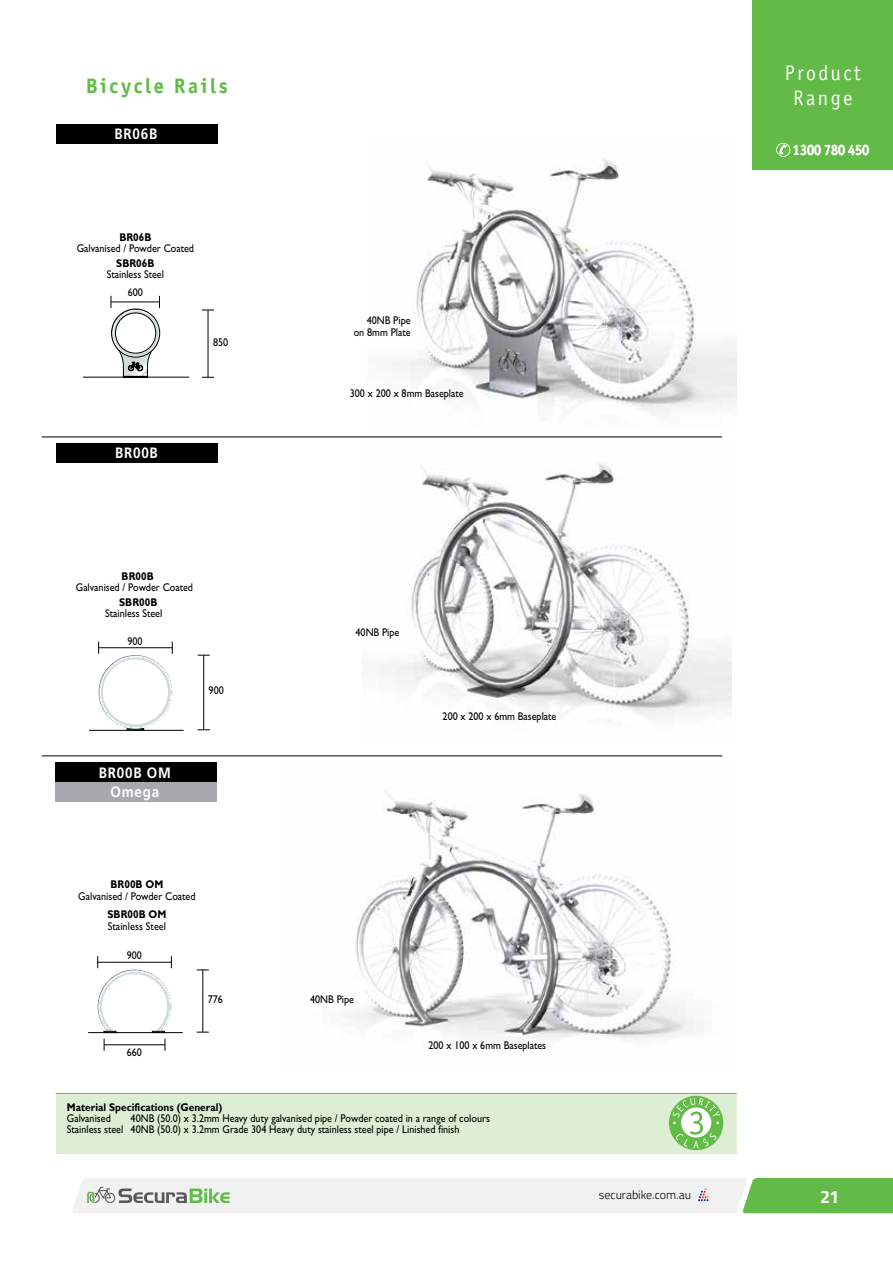
<style>
.page{position:relative;width:893px;height:1263px;background:#fff}
.page>*{position:absolute;margin:0;border:0;box-sizing:border-box;transform-origin:0 0}
.t1{font:21px/25.2px "Officina Sans ITC Pro";letter-spacing:.125em;color:#fff;text-align:center;scale:.95 1}
.t2{font:700 21px "Officina Sans ITC Pro";letter-spacing:.135em;color:#62bb46}
.t3{font:700 18px "Titillium";color:#fff}
.t4{font:700 15px/19.2px "Frutiger";letter-spacing:.055em;color:#fff;text-align:center;scale:.9 1}
.t5{font:700 15px "Officina Sans ITC Pro";color:#fff;scale:.88 1}
.t6{font:300 12px "Titillium";color:#000}
.t7{font:11.25px/11.2px "Gill Sans";color:#000;scale:.9 1}
.t8{font:700 11.25px "Gill Sans";color:#000;scale:.9 1}
</style>
<div class="page">
<div style="left:753px;top:0;width:140px;height:170px;background:#62bb46"></div>
<svg style="left:73px;top:1178px;width:820px;height:35px"></svg>
<svg style="left:776px;top:143px;width:14px;height:14px"></svg>
<hr style="left:42px;top:437px;width:680px;height:1px;background:#000">
<hr style="left:42px;top:756px;width:680px;height:1px;background:#000">
<img style="left:387px;top:462px;width:344px;height:256px">
<div style="left:56px;top:443px;width:162px;height:19px;background:#000"></div>
<svg style="left:98px;top:642px;width:75px;height:88px"></svg>
<hr style="left:89px;top:730px;width:95px;height:1px;background:#000">
<hr style="left:203px;top:655px;width:1px;height:75px;background:#000">
<svg style="left:198px;top:655px;width:12px;height:1px"></svg>
<svg style="left:198px;top:729px;width:12px;height:1px"></svg>
<div style="left:56px;top:1093px;width:680px;height:60px;background:#deeed4"></div>
<hr style="left:56px;top:1093px;width:680px;height:1px;background:#939598">
<svg style="left:669px;top:1096px;width:54px;height:54px"></svg>
<img style="left:393px;top:158px;width:343px;height:254px">
<div style="left:56px;top:124px;width:162px;height:20px;background:#000"></div>
<hr style="left:83px;top:377px;width:106px;height:1px;background:#000">
<hr style="left:208px;top:310px;width:1px;height:67px;background:#000">
<svg style="left:202px;top:310px;width:12px;height:1px"></svg>
<svg style="left:202px;top:377px;width:12px;height:1px"></svg>
<svg style="left:111px;top:296px;width:49px;height:82px"></svg>
<img style="left:348px;top:791px;width:347px;height:250px">
<div style="left:55px;top:763px;width:162px;height:19px;background:#000"></div>
<div style="left:55px;top:782px;width:162px;height:19px;background:#a7a9ac"></div>
<hr style="left:88px;top:1032px;width:95px;height:1px;background:#000">
<hr style="left:203px;top:970px;width:1px;height:62px;background:#000">
<svg style="left:197px;top:970px;width:12px;height:1px"></svg>
<svg style="left:197px;top:1032px;width:12px;height:1px"></svg>
<svg style="left:97px;top:956px;width:75px;height:95px"></svg>
<h1 class="t2" style="left:86px;top:72px;width:143px">Bicycle Rails</h1>
<h3 class="t4" style="left:115px;top:124px;width:49px">BR06B</h3>
<p class="t8" style="left:119px;top:231px;width:37px">BR06B</p>
<p class="t7" style="left:77px;top:243px;width:132px">Galvanised / Powder Coated</p>
<p class="t8" style="left:116px;top:256px;width:44px">SBR06B</p>
<p class="t7" style="left:107px;top:265px;width:65px;line-height:18px;text-align:center">Stainless Steel<br>600</p>
<p class="t7" style="left:213px;top:337px;width:18px">850</p>
<h3 class="t4" style="left:115px;top:443px;width:49px">BR00B</h3>
<p class="t7" style="left:354px;top:314px;width:65px;line-height:12px;text-align:right">40NB Pipe on 8mm Plate</p>
<p class="t7" style="left:350px;top:387px;width:128px">300 x 200 x 8mm Baseplate</p>
<p class="t8" style="left:122px;top:570px;width:37px">BR00B</p>
<p class="t7" style="left:76px;top:582px;width:132px">Galvanised / Powder Coated</p>
<p class="t8" style="left:119px;top:595px;width:44px">SBR00B</p>
<p class="t7" style="left:105px;top:607px;width:65px">Stainless Steel</p>
<p class="t7" style="left:127px;top:635px;width:18px">900</p>
<p class="t7" style="left:209px;top:685px;width:18px">900</p>
<h3 class="t4" style="left:99px;top:763px;width:81px">BR00B OM<br>Omega</h3>
<p class="t7" style="left:356px;top:627px;width:50px">40NB Pipe</p>
<p class="t7" style="left:443px;top:711px;width:128px">200 x 200 x 6mm Baseplate</p>
<p class="t8" style="left:111px;top:877px;width:60px">BR00B OM</p>
<p class="t7" style="left:78px;top:890px;width:132px">Galvanised / Powder Coated</p>
<p class="t8" style="left:107px;top:907px;width:67px">SBR00B OM</p>
<p class="t7" style="left:108px;top:920px;width:66px">Stainless Steel</p>
<p class="t7" style="left:127px;top:950px;width:18px">900</p>
<p class="t7" style="left:208px;top:993px;width:18px">776</p>
<p class="t7" style="left:310px;top:993px;width:50px">40NB Pipe</p>
<p class="t7" style="left:127px;top:1046px;width:18px">660</p>
<p class="t7" style="left:428px;top:1040px;width:132px">200 x 100 x 6mm Baseplates</p>
<p class="t8" style="left:67px;top:1100px;width:174px">Material Specifications (General)</p>
<p class="t7" style="left:67px;top:1113px;width:50px">Galvanised</p>
<p class="t7" style="left:67px;top:1113px;width:472px;text-indent:64px">40NB (50.0) x 3.2mm Heavy duty galvanised pipe / Powder coated in a range of colours<br>Stainless steel 40NB (50.0) x 3.2mm Grade 304 Heavy duty stainless steel pipe / Linished finish</p>
<p class="t6" style="left:599px;top:1186px;width:94px">securabike.com.au</p>
<h1 class="t1" style="left:785px;top:60px;width:81px">Product<br>Range</h1>
<h3 class="t5" style="left:793px;top:140px;width:88px">1300 780 450</h3>
<h2 class="t3" style="left:820px;top:1182px;width:21px">21</h2>
</div>
